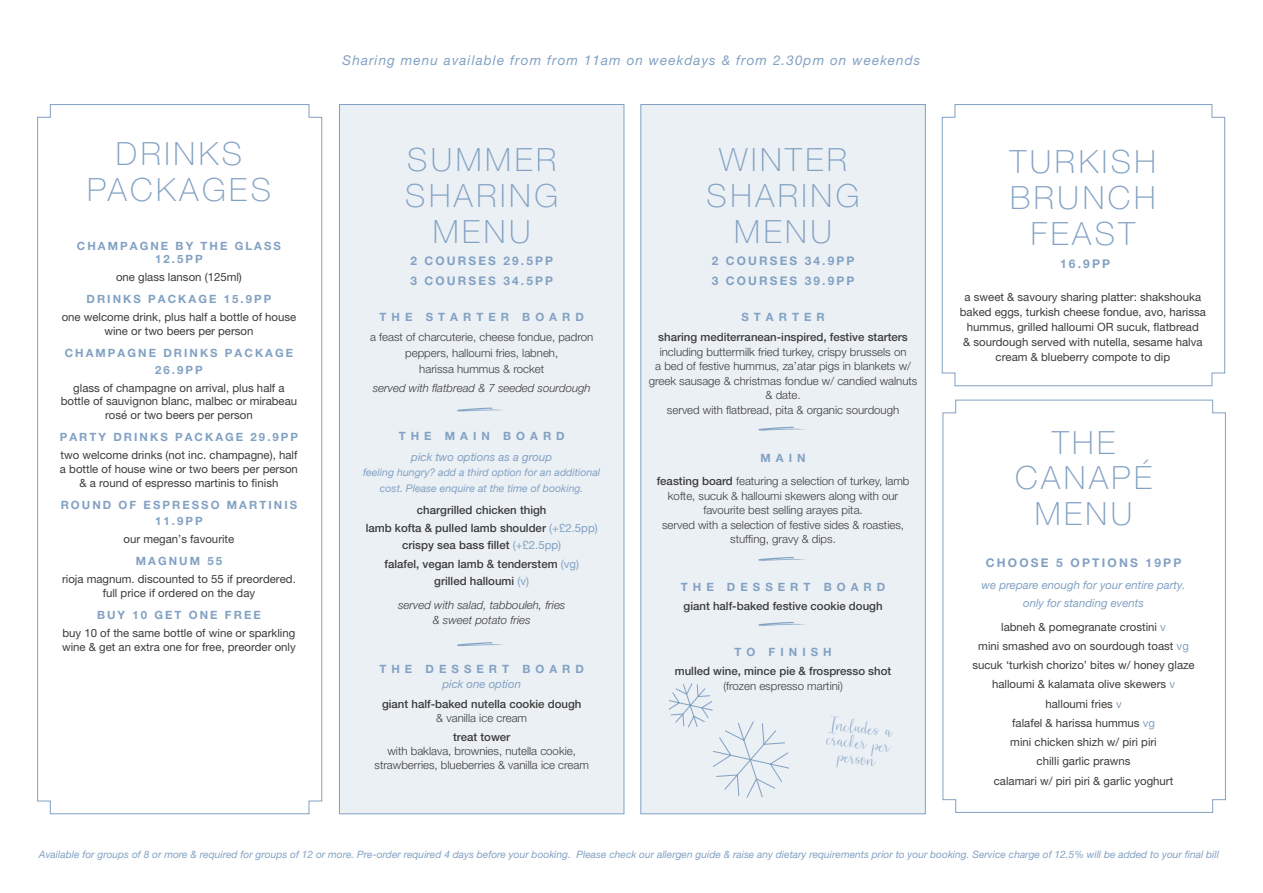
<style>
.page{position:relative;width:1263px;height:893px;background:#fff}
.page>*{position:absolute;margin:0;border:0;box-sizing:border-box;transform-origin:0 0}
.t1{font:100 32.1px/35.5px "Helvetica Neue LT Pro";letter-spacing:.11em;color:#82a1c3;text-align:center}
.t2{font:18.15px/15.5px "Belly Betty";color:#82a1c3;text-align:center}
.t3{font:italic 13.5px "Helvetica Neue LT Pro";letter-spacing:.08em;color:#82a1c3}
.t4{font:700 12px "Helvetica Neue LT Pro";letter-spacing:.18em;color:#82a1c3}
.t5{font:700 11.85px/19.8px "Helvetica Neue LT Pro";letter-spacing:.18em;color:#82a1c3}
.t6{font:11.4px/19.2px "Helvetica Neue LT Pro";color:#3c3c3b;text-align:center}
.t7{font:300 11.4px/14.5px "Helvetica Neue LT Pro";color:#3c3c3b;text-align:center}
.t8{font:500 11.4px/17.9px "Helvetica Neue LT Pro";color:#3c3c3b;text-align:center}
.t9{font:700 11.4px/16.5px "Helvetica Neue LT Pro";letter-spacing:.18em;color:#82a1c3;text-align:center}
.t10{font:italic 11.4px/17.9px "Helvetica Neue LT Pro";color:#82a1c3;text-align:center}
.t11{font:italic 300 11.4px/15.8px "Helvetica Neue LT Pro";color:#3c3c3b;text-align:center}
.t12{font:700 11.4px "Helvetica Neue LT Pro";letter-spacing:.44em;color:#82a1c3}
.t13{font:italic 10.5px/15.9px "Helvetica Neue LT Pro";color:#82a1c3;text-align:center}
.t14{font:italic 10.2px "Helvetica Neue LT Pro";color:#82a1c3}
.s1{font-weight:400;color:#82a1c3}
.s2{font-weight:700;color:#82a1c3}
.s3{font-weight:500}
.s4{color:#82a1c3}
</style>
<div class="page">
<svg style="left:942px;top:399px;width:284px;height:414px"></svg>
<svg style="left:37px;top:104px;width:285px;height:710px"></svg>
<div style="left:339px;top:105px;width:285px;height:709px;background:#ebf0f5"></div>
<svg style="left:457px;top:407px;width:47px;height:5px"></svg>
<svg style="left:457px;top:642px;width:46px;height:5px"></svg>
<div style="left:641px;top:105px;width:284px;height:709px;background:#ebf0f5"></div>
<svg style="left:758px;top:427px;width:48px;height:4px"></svg>
<svg style="left:758px;top:557px;width:48px;height:4px"></svg>
<svg style="left:758px;top:622px;width:48px;height:4px"></svg>
<svg style="left:668px;top:683px;width:122px;height:115px"></svg>
<svg style="left:941px;top:104px;width:284px;height:282px"></svg>
<h1 class="t1" style="left:87px;top:136px;width:185px">DRINKS<br>PACKAGES</h1>
<p class="t9" style="left:77px;top:238px;width:205px;line-height:13.6px">CHAMPAGNE BY THE GLASS<br>12.5PP</p>
<p class="t6" style="left:116px;top:267px;width:127px">one glass lanson (125ml)</p>
<p class="t9" style="left:87px;top:291px;width:186px">DRINKS PACKAGE 15.9PP</p>
<p class="t6" style="left:62px;top:310px;width:236px;line-height:13.6px">one welcome drink, plus half a bottle of house wine or two beers per person</p>
<p class="t9" style="left:65px;top:345px;width:230px">CHAMPAGNE DRINKS PACKAGE<br>26.9PP</p>
<p class="t6" style="left:61px;top:381px;width:238px;line-height:13.6px">glass of champagne on arrival, plus half a bottle of sauvignon blanc, malbec or mirabeau rosé or two beers per person</p>
<p class="t9" style="left:60px;top:429px;width:240px">PARTY DRINKS PACKAGE 29.9PP</p>
<p class="t6" style="left:60px;top:448px;width:239px;line-height:13.6px">two welcome drinks (not inc. champagne), half a bottle of house wine or two beers per person &amp; a round of espresso martinis to finish</p>
<p class="t9" style="left:61px;top:496px;width:238px">ROUND OF ESPRESSO MARTINIS<br>11.9PP</p>
<p class="t6" style="left:123px;top:529px;width:112px">our megan’s favourite</p>
<p class="t9" style="left:136px;top:553px;width:88px">MAGNUM 55</p>
<p class="t6" style="left:62px;top:572px;width:235px;line-height:13.6px">rioja magnum. discounted to 55 if preordered. full price if ordered on the day</p>
<p class="t9" style="left:97px;top:607px;width:165px">BUY 10 GET ONE FREE</p>
<p class="t6" style="left:62px;top:626px;width:235px;line-height:13.6px;text-align:left">buy 10 of the same bottle of wine or sparkling wine &amp; get an extra one for free, preorder only</p>
<p class="t3" style="left:343px;top:52px;width:579px">Sharing menu available from from 11am on weekdays &amp; from 2.30pm on weekends</p>
<h1 class="t1" style="left:405px;top:142px;width:154px">SUMMER<br>SHARING<br>MENU</h1>
<p class="t5" style="left:410px;top:250px;width:144px">2 COURSES 29.5PP<br>3 COURSES 34.5PP</p>
<p class="t12" style="left:380px;top:309px;width:206px">THE STARTER BOARD</p>
<p class="t7" style="left:370px;top:329px;width:225px;line-height:15.8px">a feast of charcuterie, cheese fondue, padron peppers, halloumi fries, labneh,<br>harissa hummus &amp; rocket</p>
<p class="t11" style="left:373px;top:380px;width:219px">served with flatbread &amp; 7 seeded sourdough</p>
<p class="t12" style="left:399px;top:429px;width:168px">THE MAIN BOARD</p>
<p class="t10" style="left:411px;top:447px;width:142px">pick two options as a group</p>
<p class="t13" style="left:363px;top:464px;width:239px">feeling hungry? add a third option for an additional cost. Please enquire at the time of booking.</p>
<p class="t8" style="left:366px;top:501px;width:234px">chargrilled chicken thigh<br>lamb kofta &amp; pulled lamb shoulder <span class="s1">(+£2.5pp) </span>crispy sea bass fillet <span class="s1">(+£2.5pp)<br></span>falafel, vegan lamb &amp; tenderstem <span class="s1">(vg)<br></span>grilled halloumi <span class="s1">(v)</span></p>
<p class="t11" style="left:398px;top:596px;width:169px">served with salad, tabbouleh, fries &amp; sweet potato fries</p>
<p class="t12" style="left:379px;top:661px;width:206px">THE DESSERT BOARD</p>
<p class="t10" style="left:442px;top:675px;width:80px">pick one option</p>
<p class="t8" style="left:382px;top:695px;width:201px">giant half-baked nutella cookie dough</p>
<p class="t7" style="left:436px;top:710px;width:92px">&amp; vanilla ice cream</p>
<p class="t8" style="left:453px;top:728px;width:59px">treat tower</p>
<p class="t7" style="left:374px;top:744px;width:216px;line-height:13.6px">with baklava, brownies, nutella cookie, strawberries, blueberries &amp; vanilla ice cream</p>
<h1 class="t1" style="left:707px;top:142px;width:154px">WINTER<br>SHARING<br>MENU</h1>
<p class="t5" style="left:712px;top:250px;width:144px">2 COURSES 34.9PP<br>3 COURSES 39.9PP</p>
<p class="t12" style="left:741px;top:309px;width:85px">STARTER</p>
<p class="t8" style="left:658px;top:328px;width:251px">sharing mediterranean-inspired, festive starters</p>
<p class="t7" style="left:649px;top:344px;width:270px">including buttermilk fried turkey, crispy brussels on<br>a bed of festive hummus, za’atar pigs in blankets w/ greek sausage &amp; christmas fondue w/ candied walnuts &amp; date.<br>served with flatbread, pita &amp; organic sourdough</p>
<p class="t7" style="left:657px;top:446px;width:254px;line-height:23px"><span class="s2">MAIN<br></span><span class="s3">feasting board</span> featuring a selection of turkey, lamb</p>
<p class="t7" style="left:662px;top:488px;width:243px">kofte, sucuk &amp; halloumi skewers along with our favourite best selling arayes pita.<br>served with a selection of festive sides &amp; roasties, stuffing, gravy &amp; dips.</p>
<p class="t12" style="left:681px;top:580px;width:206px">THE DESSERT BOARD</p>
<p class="t8" style="left:683px;top:597px;width:200px">giant half-baked festive cookie dough</p>
<p class="t12" style="left:734px;top:645px;width:99px">TO FINISH</p>
<p class="t8" style="left:675px;top:662px;width:218px">mulled wine, mince pie &amp; frospresso shot</p>
<p class="t7" style="left:723px;top:678px;width:121px">(frozen espresso martini)</p>
<h2 class="t2" style="left:830px;top:716px;width:65px;rotate:7deg">Includes a cracker per person</h2>
<h1 class="t1" style="left:1010px;top:144px;width:148px">TURKISH<br>BRUNCH<br>FEAST</h1>
<p class="t4" style="left:1060px;top:256px;width:52px">16.9PP</p>
<p class="t6" style="left:960px;top:289px;width:248px;line-height:15px">a sweet &amp; savoury sharing platter: shakshouka baked eggs, turkish cheese fondue, avo, harissa hummus, grilled halloumi OR sucuk, flatbread<br>&amp; sourdough served with nutella, sesame halva cream &amp; blueberry compote to dip</p>
<h1 class="t1" style="left:1015px;top:424px;width:138px">THE<br>CANAPÉ<br>MENU</h1>
<p class="t4" style="left:986px;top:555px;width:197px">CHOOSE 5 OPTIONS 19PP</p>
<p class="t10" style="left:981px;top:576px;width:206px">we prepare enough for your entire party. only for standing events</p>
<p class="t6" style="left:972px;top:617px;width:224px">labneh &amp; pomegranate crostini <span class="s4">v<br></span>mini smashed avo on sourdough toast <span class="s4">vg </span>sucuk ‘turkish chorizo’ bites w/ honey glaze halloumi &amp; kalamata olive skewers <span class="s4">v </span>halloumi fries <span class="s4">v<br></span>falafel &amp; harissa hummus <span class="s4">vg<br></span>mini chicken shizh w/ piri piri<br>chilli garlic prawns<br>calamari w/ piri piri &amp; garlic yoghurt</p>
<p class="t14" style="left:39px;top:848px;width:1181px">Available for groups of 8 or more &amp; required for groups of 12 or more. Pre-order required 4 days before your booking. Please check our allergen guide &amp; raise any dietary requirements prior to your booking. Service charge of 12.5% will be added to your final bill</p>
</div>
